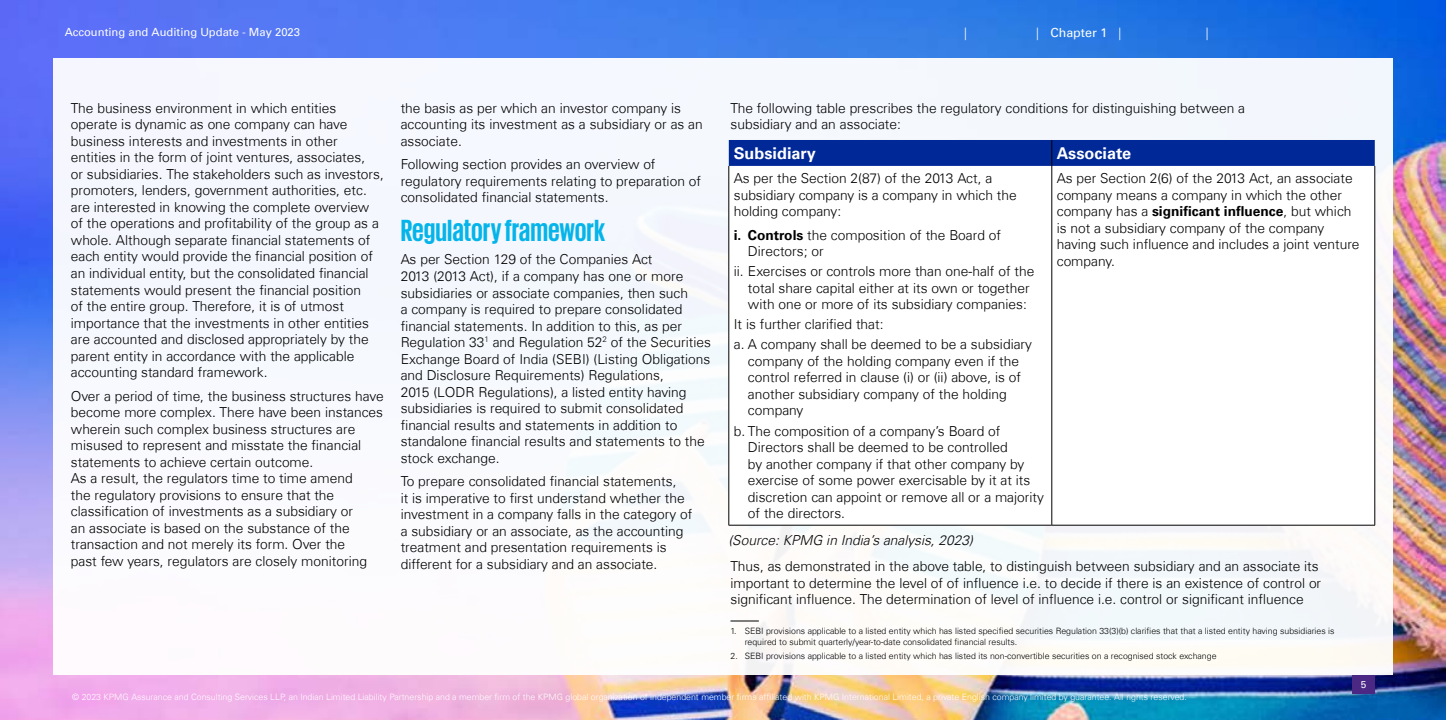
<style>
.page{position:relative;width:1446px;height:720px;background:#fff}
.page>*{position:absolute;margin:0;border:0;box-sizing:border-box;transform-origin:0 0}
.t1{font:700 31.25px "KPMG";color:#05b4e9}
.t2{font:700 16.25px "Universfor KPMG";color:#fff}
.t3{font:300 13.75px/16.5px "Universfor KPMG";color:#000}
.t4{font:italic 300 13.75px "Universfor KPMG";color:#030203}
.t5{font:12.5px "Universfor KPMG";color:#fff}
.t6{font:300 12.5px "Universfor KPMG";color:#fff}
.t7{font:11.25px "Universfor KPMG";color:#fff}
.t8{font:10px "Universfor KPMG";color:#fff}
.t9{font:300 8.75px/10.5px "Universfor KPMG";color:#000}
.t10{font:300 8.75px "Universfor KPMG";color:#fff}
.s1{font-weight:300}
.s2{font-weight:700}
</style>
<div class="page">
<img style="left:0;top:0;width:1446px;height:719px">
<div style="left:53px;top:58px;width:1340px;height:617px;background:#fff"></div>
<div style="left:1352px;top:675px;width:23px;height:18px;background:#4b2884"></div>
<div style="left:729px;top:140px;width:645px;height:26px;background:#002997"></div>
<hr style="left:728px;top:166px;width:1px;height:358px;background:#000">
<hr style="left:1051px;top:166px;width:1px;height:358px;background:#000">
<hr style="left:1374px;top:166px;width:1px;height:358px;background:#000">
<hr style="left:728px;top:524px;width:324px;height:1px;background:#000">
<hr style="left:1052px;top:524px;width:323px;height:1px;background:#000">
<svg style="left:730px;top:620px;width:29px;height:1px"></svg>
<p class="t7" style="left:65px;top:26px;width:237px">Accounting and Auditing Update - May 2023</p>
<p class="t6" style="left:964px;top:25px;width:4px">|</p>
<p class="t5" style="left:1036px;top:25px;width:87px"><span class="s1">|</span> Chapter 1 <span class="s1">|</span></p>
<p class="t6" style="left:1206px;top:25px;width:4px">|</p>
<p class="t3" style="left:71px;top:100px;width:314px">The business environment in which entities operate is dynamic as one company can have business interests and investments in other entities in the form of joint ventures, associates,<br>or subsidiaries. The stakeholders such as investors, promoters, lenders, government authorities, etc. are interested in knowing the complete overview of the operations and profitability of the group as a whole. Although separate financial statements of each entity would provide the financial position of an individual entity, but the consolidated financial statements would present the financial position<br>of the entire group. Therefore, it is of utmost importance that the investments in other entities are accounted and disclosed appropriately by the parent entity in accordance with the applicable accounting standard framework.</p>
<p class="t3" style="left:71px;top:387px;width:314px">Over a period of time, the business structures have become more complex. There have been instances wherein such complex business structures are misused to represent and misstate the financial statements to achieve certain outcome.<br>As a result, the regulators time to time amend<br>the regulatory provisions to ensure that the classification of investments as a subsidiary or<br>an associate is based on the substance of the transaction and not merely its form. Over the<br>past few years, regulators are closely monitoring</p>
<p class="t3" style="left:401px;top:100px;width:304px">the basis as per which an investor company is accounting its investment as a subsidiary or as an associate.</p>
<p class="t3" style="left:401px;top:156px;width:302px">Following section provides an overview of regulatory requirements relating to preparation of consolidated financial statements.</p>
<h1 class="t1" style="left:401px;top:214px;width:206px">Regulatory framework</h1>
<p class="t3" style="left:401px;top:251px;width:312px">As per Section 129 of the Companies Act<br>2013 (2013 Act), if a company has one or more subsidiaries or associate companies, then such<br>a company is required to prepare consolidated financial statements. In addition to this, as per Regulation 33<sup>1</sup> and Regulation 52<sup>2</sup> of the Securities Exchange Board of India (SEBI) (Listing Obligations and Disclosure Requirements) Regulations,<br>2015 (LODR Regulations), a listed entity having subsidiaries is required to submit consolidated financial results and statements in addition to standalone financial results and statements to the stock exchange.</p>
<p class="t3" style="left:401px;top:473px;width:293px">To prepare consolidated financial statements,<br>it is imperative to first understand whether the investment in a company falls in the category of a subsidiary or an associate, as the accounting treatment and presentation requirements is different for a subsidiary and an associate.</p>
<p class="t3" style="left:730px;top:99px;width:516px">The following table prescribes the regulatory conditions for distinguishing between a subsidiary and an associate:</p>
<p class="t2" style="left:734px;top:143px;width:84px">Subsidiary</p>
<p class="t2" style="left:1057px;top:143px;width:76px">Associate</p>
<p class="t3" style="left:734px;top:170px;width:284px">As per the Section 2(87) of the 2013 Act, a subsidiary company is a company in which the holding company:</p>
<p class="t3" style="left:748px;top:226px;width:255px;text-indent:-14px"><span class="s2">i. Controls</span> the composition of the Board of<br>Directors; or</p>
<p class="t3" style="left:748px;top:263px;width:288px;text-indent:-14px">ii. Exercises or controls more than one-half of the total share capital either at its own or together with one or more of its subsidiary companies:</p>
<p class="t3" style="left:734px;top:314px;width:300px;line-height:20px">It is further clarified that:<br>a. A company shall be deemed to be a subsidiary</p>
<p class="t3" style="left:748px;top:352px;width:275px">company of the holding company even if the control referred in clause (i) or (ii) above, is of another subsidiary company of the holding company</p>
<p class="t3" style="left:748px;top:422px;width:297px;text-indent:-14px">b. The composition of a company’s Board of Directors shall be deemed to be controlled<br>by another company if that other company by exercise of some power exercisable by it at its discretion can appoint or remove all or a majority of the directors.</p>
<p class="t3" style="left:1057px;top:170px;width:304px">As per Section 2(6) of the 2013 Act, an associate company means a company in which the other company has a <span class="s2">significant influence</span>, but which is not a subsidiary company of the company having such influence and includes a joint venture company.</p>
<p class="t4" style="left:728px;top:531px;width:246px">(Source: KPMG in India’s analysis, 2023)</p>
<p class="t3" style="left:730px;top:558px;width:592px">Thus, as demonstrated in the above table, to distinguish between subsidiary and an associate its important to determine the level of of influence i.e. to decide if there is an existence of control or significant influence. The determination of level of influence i.e. control or significant influence</p>
<p class="t9" style="left:745px;top:625px;width:591px;text-indent:-14px">1. SEBI provisions applicable to a listed entity which has listed specified securities Regulation 33(3)(b) clarifies that that a listed entity having subsidiaries is required to submit quarterly/year-to-date consolidated financial results.</p>
<p class="t9" style="left:730px;top:650px;width:487px">2. SEBI provisions applicable to a listed entity which has listed its non-convertible securities on a recognised stock exchange</p>
<p class="t8" style="left:1361px;top:678px;width:7px">5</p>
<p class="t10" style="left:72px;top:691px;width:1116px">© 2023 KPMG Assurance and Consulting Services LLP, an Indian Limited Liability Partnership and a member firm of the KPMG global organization of independent member firms affiliated with KPMG International Limited, a private English company limited by guarantee. All rights reserved.</p>
</div>
